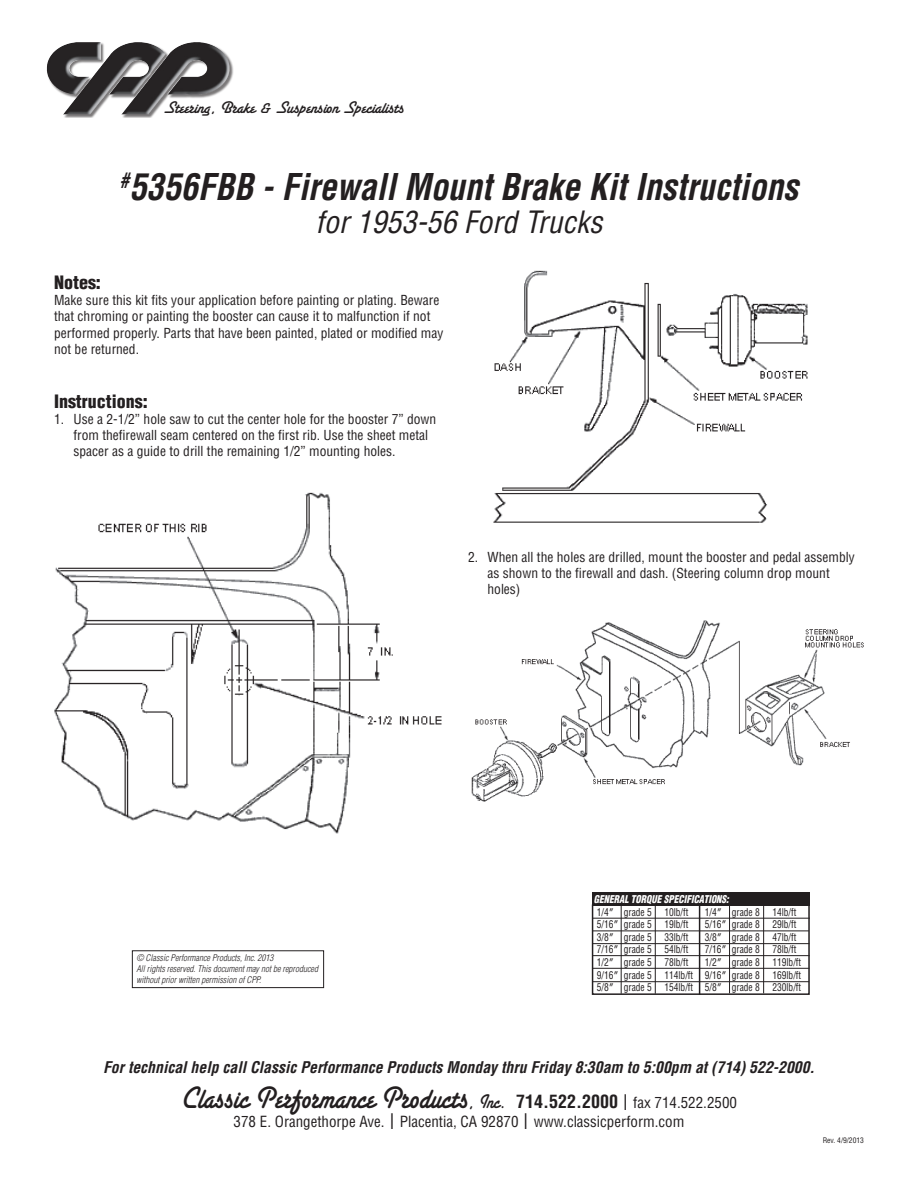
<style>
.page{position:relative;width:918px;height:1188px;background:#fff}
.page>*{position:absolute;margin:0;border:0;box-sizing:border-box;transform-origin:0 0}
.Headline{font:italic 700 condensed 36px "Helvetica";color:#231f20;scale:.95 1}
.t1{font:33px "Santa Fe Plain";letter-spacing:.005em;color:#231f20;scale:.9 1}
.Headline-2{font:italic condensed 30px "Helvetica";color:#231f20}
.t2{font:18px "Santa Fe Plain";color:#231f20}
.Instructions_text{font:900 condensed 18px "Helvetica";color:#231f20}
.t3{font:italic 700 condensed 15.75px "Helvetica";color:#231f20}
.t4{font:condensed 15px "Helvetica";color:#231f20}
.Instructions_text-2{font:condensed 13.5px/16.2px "Helvetica";color:#231f20}
.Parts_List{font:condensed 10.5px "Helvetica";color:#231f20;scale:.9 1}
.Subheads{font:italic 900 condensed 10.5px "Helvetica";color:#fff;scale:.9 1}
.t5{font:italic 300 condensed 9px/10.8px "Helvetica";color:#231f20}
.t6{font:condensed 7.5px "Helvetica";color:#231f20}
.s1{font-stretch:normal}
.s2{font-size:21px}
.s3{font-family:"Helvetica";font-weight:700;font-stretch:condensed;font-size:18px}
.s4{font-family:"Helvetica";font-stretch:condensed;font-size:21px}
.s5{font-family:"Helvetica";font-stretch:condensed;font-size:15px}
</style>
<div class="page">
<div style="left:47px;top:43px;width:186px;height:75px;background:#231f20;opacity:.6"></div>
<img style="left:127px;top:42px;width:69px;height:65px">
<img style="left:54px;top:492px;width:388px;height:342px">
<img style="left:493px;top:270px;width:315px;height:253px">
<img style="left:471px;top:620px;width:393px;height:182px">
<div style="left:592px;top:904px;width:218px;height:91px;border:2px solid #231f20"></div>
<hr style="left:699px;top:905px;width:1px;height:90px;background:#231f20">
<hr style="left:592px;top:918px;width:218px;height:1px;background:#231f20">
<hr style="left:592px;top:931px;width:217px;height:1px;background:#231f20">
<hr style="left:592px;top:943px;width:217px;height:1px;background:#231f20">
<hr style="left:592px;top:955px;width:218px;height:1px;background:#231f20">
<hr style="left:592px;top:968px;width:217px;height:1px;background:#231f20">
<hr style="left:593px;top:981px;width:216px;height:1px;background:#231f20">
<hr style="left:621px;top:905px;width:1px;height:89px;background:#231f20">
<hr style="left:655px;top:905px;width:1px;height:89px;background:#231f20">
<hr style="left:729px;top:905px;width:1px;height:88px;background:#231f20">
<hr style="left:763px;top:905px;width:1px;height:88px;background:#231f20">
<div style="left:592px;top:892px;width:218px;height:14px;background:#231f20"></div>
<div style="left:132px;top:950px;width:192px;height:38px;border:1px solid #231f20"></div>
<p class="t2" style="left:163px;top:96px;width:243px">Steering, Brake &amp; Suspension Specialists</p>
<p class="Headline" style="left:120px;top:165px;width:716px"><sup>#</sup>5356FBB - Firewall Mount Brake Kit Instructions</p>
<p class="Headline-2" style="left:316px;top:204px;width:288px">for 1953-56 Ford Trucks</p>
<p class="Instructions_text" style="left:54px;top:271px;width:48px">Notes:</p>
<p class="Instructions_text-2" style="left:54px;top:292px;width:391px">Make sure this kit fits your application before painting or plating. Beware that chroming or painting the booster can cause it to malfunction if not performed properly. Parts that have been painted, plated or modified may not be returned.</p>
<p class="Instructions_text" style="left:54px;top:390px;width:95px">Instructions:</p>
<p class="Instructions_text-2" style="left:74px;top:411px;width:364px;text-indent:-20px">1. Use a 2-1/2” hole saw to cut the center hole for the booster 7” down from thefirewall seam centered on the first rib. Use the sheet metal spacer as a guide to drill the remaining 1/2” mounting holes.</p>
<p class="Instructions_text-2" style="left:488px;top:549px;width:369px;text-indent:-20px">2. When all the holes are drilled, mount the booster and pedal assembly as shown to the firewall and dash. (Steering column drop mount holes)</p>
<p class="t5" style="left:136px;top:952px;width:139px">© Classic Performance Products, Inc. 2013</p>
<p class="t5" style="left:136px;top:963px;width:183px">All rights reserved. This document may not be reproduced without prior written permission of CPP.</p>
<p class="Subheads" style="left:594px;top:893px;width:151px">GENERAL TORQUE SPECIFICATIONS:</p>
<p class="Parts_List" style="left:597px;top:905px;width:103px">1/4<span class="s1">″</span> grade 5 10lb/ft</p>
<p class="Parts_List" style="left:705px;top:905px;width:103px">1/4<span class="s1">″</span> grade 8 14lb/ft</p>
<p class="Parts_List" style="left:597px;top:918px;width:103px">5/16<span class="s1">″</span> grade 5 19lb/ft</p>
<p class="Parts_List" style="left:705px;top:918px;width:103px">5/16<span class="s1">″</span> grade 8 29lb/ft</p>
<p class="Parts_List" style="left:597px;top:930px;width:103px">3/8<span class="s1">″</span> grade 5 33lb/ft</p>
<p class="Parts_List" style="left:705px;top:930px;width:103px">3/8<span class="s1">″</span> grade 8 47lb/ft</p>
<p class="Parts_List" style="left:597px;top:943px;width:103px">7/16<span class="s1">″</span> grade 5 54lb/ft</p>
<p class="Parts_List" style="left:705px;top:943px;width:103px">7/16<span class="s1">″</span> grade 8 78lb/ft</p>
<p class="Parts_List" style="left:597px;top:956px;width:103px">1/2<span class="s1">″</span> grade 5 78lb/ft</p>
<p class="Parts_List" style="left:705px;top:956px;width:109px">1/2<span class="s1">″</span> grade 8 119lb/ft</p>
<p class="Parts_List" style="left:597px;top:968px;width:229px">9/16<span class="s1">″</span> grade 5 114lb/ft 9/16<span class="s1">″</span> grade 8 169lb/ft</p>
<p class="Parts_List" style="left:597px;top:981px;width:229px">5/8<span class="s1">″</span> grade 5 154lb/ft 5/8<span class="s1">″</span> grade 8 230lb/ft</p>
<p class="t3" style="left:103px;top:1057px;width:713px">For technical help call Classic Performance Products Monday thru Friday 8:30am to 5:00pm at (714) 522-2000.</p>
<p class="t1" style="left:181px;top:1077px;width:619px">Classic Performance Products<span class="s2">, Inc.</span> <span class="s3">714.522.2000</span> <span class="s4">|</span> <span class="s5">fax 714.522.2500</span></p>
<p class="t4" style="left:234px;top:1112px;width:452px">378 E. Orangethorpe Ave. <span class="s2">|</span> Placentia, CA 92870 <span class="s2">|</span> www.classicperform.com</p>
<p class="t6" style="left:823px;top:1135px;width:43px">Rev. 4/9/2013</p>
</div>
